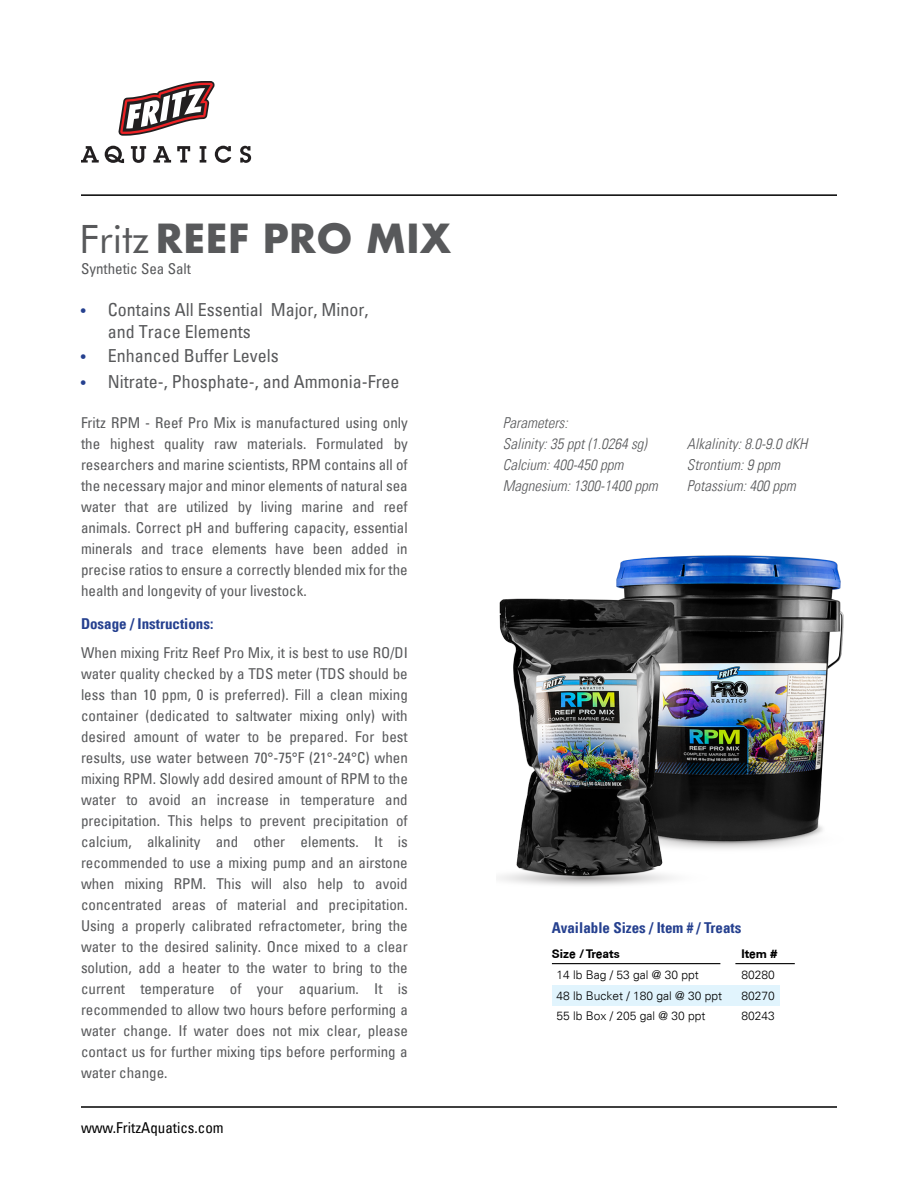
<style>
.page{position:relative;width:918px;height:1188px;background:#fff}
.page>*{position:absolute;margin:0;border:0;box-sizing:border-box;transform-origin:0 0}
.t1{font:700 39px "Futura";color:#58595b}
.t2{font:condensed 18px/21.6px "Univers LT";color:#58595b}
.t3{font:condensed 15px/21px "Univers LT";color:#58595b;text-align:justify}
.t4{font:italic 300 condensed 15px/21px "Univers LT";color:#58595b}
.t5{font:700 condensed 15px "Univers LT";color:#25408f}
.t6{font:condensed 15px "Univers LT";color:#000}
.t7{font:300 12px "Univers LT";color:#000}
.t8{font:700 12px "Univers CE";color:#000}
.s1{font-family:"Futura BT";font-weight:400}
.s2{font-size:15px;color:#25408f}
</style>
<div class="page">
<img style="left:499px;top:555px;width:345px;height:331px">
<hr style="left:81px;top:1106px;width:756px;height:2px;background:#000">
<hr style="left:81px;top:194px;width:756px;height:2px;background:#000">
<svg style="left:118px;top:81px;width:97px;height:55px"></svg>
<svg style="left:81px;top:146px;width:18px;height:17px"></svg>
<svg style="left:105px;top:146px;width:19px;height:17px"></svg>
<svg style="left:131px;top:146px;width:15px;height:17px"></svg>
<svg style="left:153px;top:146px;width:18px;height:17px"></svg>
<svg style="left:177px;top:146px;width:13px;height:17px"></svg>
<svg style="left:200px;top:146px;width:6px;height:17px"></svg>
<svg style="left:215px;top:146px;width:16px;height:17px"></svg>
<svg style="left:240px;top:146px;width:11px;height:17px"></svg>
<div style="left:552px;top:985px;width:228px;height:20px;background:#e1f4fd"></div>
<hr style="left:552px;top:963px;width:168px;height:1px;background:#000">
<hr style="left:735px;top:963px;width:60px;height:1px;background:#000">
<h1 class="t1" style="left:79px;top:211px;width:373px"><span class="s1">Fritz</span> REEF PRO MIX</h1>
<p class="t3" style="left:81px;top:258px;width:112px">Synthetic Sea Salt</p>
<p class="t2" style="left:108px;top:299px;width:262px;text-indent:-27px"><span class="s2">•</span> Contains All Essential Major, Minor, and Trace Elements</p>
<p class="t2" style="left:81px;top:371px;width:320px"><span class="s2">•</span> Nitrate-, Phosphate-, and Ammonia-Free</p>
<p class="t2" style="left:81px;top:345px;width:199px"><span class="s2">•</span> Enhanced Buffer Levels</p>
<p class="t3" style="left:81px;top:412px;width:328px">Fritz RPM - Reef Pro Mix is manufactured using only the highest quality raw materials. Formulated by researchers and marine scientists, RPM contains all of the necessary major and minor elements of natural sea water that are utilized by living marine and reef animals. Correct pH and buffering capacity, essential minerals and trace elements have been added in precise ratios to ensure a correctly blended mix for the health and longevity of your livestock.</p>
<p class="t5" style="left:81px;top:614px;width:134px">Dosage / Instructions:</p>
<p class="t3" style="left:81px;top:642px;width:328px">When mixing Fritz Reef Pro Mix, it is best to use RO/DI water quality checked by a TDS meter (TDS should be less than 10 ppm, 0 is preferred). Fill a clean mixing container (dedicated to saltwater mixing only) with desired amount of water to be prepared. For best results, use water between 70°-75°F (21°-24°C) when mixing RPM. Slowly add desired amount of RPM to the water to avoid an increase in temperature and precipitation. This helps to prevent precipitation of calcium, alkalinity and other elements. It is recommended to use a mixing pump and an airstone when mixing RPM. This will also help to avoid concentrated areas of material and precipitation.<br>Using a properly calibrated refractometer, bring the water to the desired salinity. Once mixed to a clear solution, add a heater to the water to bring to the current temperature of your aquarium. It is recommended to allow two hours before performing a water change. If water does not mix clear, please contact us for further mixing tips before performing a water change.</p>
<p class="t6" style="left:81px;top:1118px;width:144px">www.FritzAquatics.com</p>
<p class="t4" style="left:503px;top:412px;width:156px">Parameters:<br>Salinity: 35 ppt (1.0264 sg)<br>Calcium: 400-450 ppm<br>Magnesium: 1300-1400 ppm</p>
<p class="t4" style="left:687px;top:433px;width:122px">Alkalinity: 8.0-9.0 dKH<br>Strontium: 9 ppm<br>Potassium: 400 ppm</p>
<p class="t5" style="left:552px;top:918px;width:191px">Available Sizes / Item # / Treats</p>
<p class="t7" style="left:556px;top:967px;width:144px">14 lb Bag / 53 gal @ 30 ppt</p>
<p class="t7" style="left:741px;top:967px;width:35px">80280</p>
<p class="t8" style="left:552px;top:946px;width:69px">Size /Treats</p>
<p class="t8" style="left:741px;top:946px;width:37px">Item #</p>
<p class="t7" style="left:556px;top:988px;width:167px">48 lb Bucket / 180 gal @ 30 ppt</p>
<p class="t7" style="left:741px;top:988px;width:35px">80270</p>
<p class="t7" style="left:556px;top:1008px;width:151px">55 lb Box / 205 gal @ 30 ppt</p>
<p class="t7" style="left:741px;top:1008px;width:35px">80243</p>
</div>
